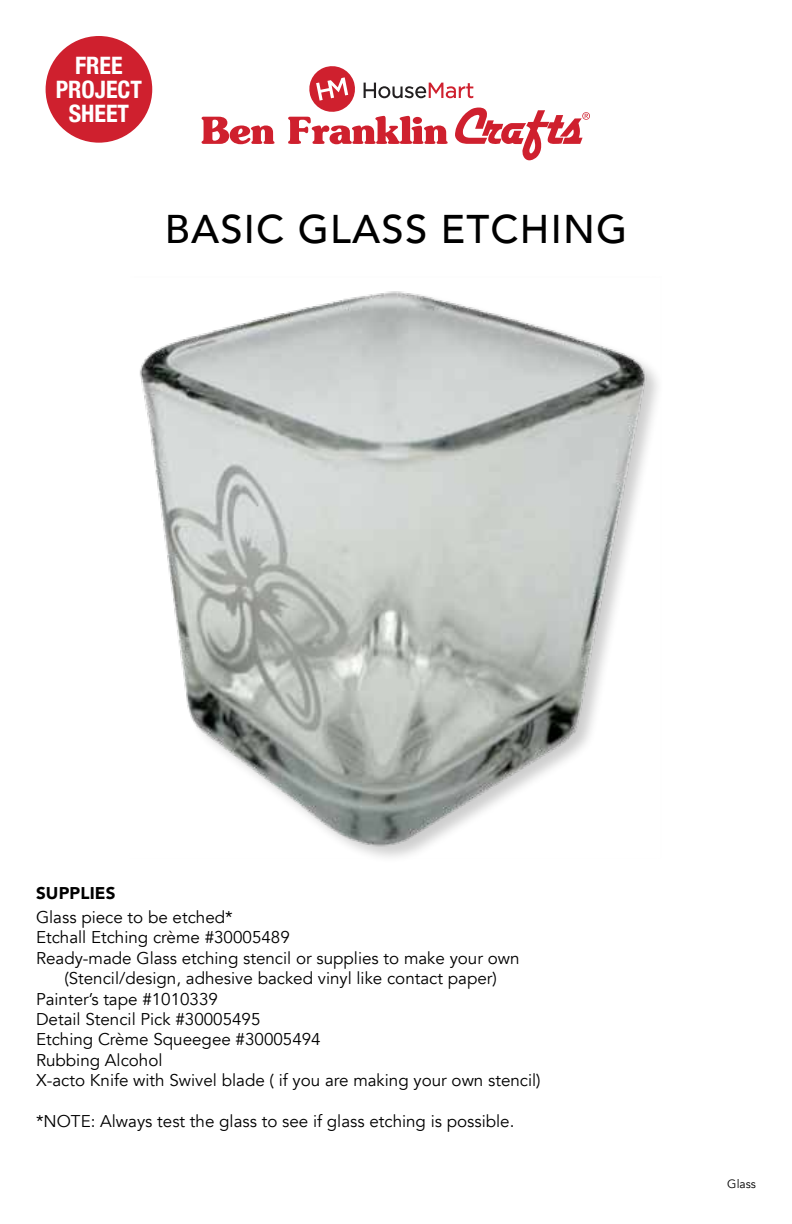
<style>
.page{position:relative;width:792px;height:1224px;background:#fff}
.page>*{position:absolute;margin:0;border:0;box-sizing:border-box;transform-origin:0 0}
.t1{font:500 40px "Avenir";letter-spacing:.03em;color:#000}
.t2{font:700 condensed 24px/24px "Helvetica Neue";color:#fff;text-align:center}
.t3{font:17px "Avenir";color:#000}
.t4{font:900 17px "Avenir";letter-spacing:.01em;color:#000}
.t5{font:12px "Avenir";color:#000}
</style>
<div class="page">
<img style="left:139px;top:291px;width:519px;height:566px">
<div style="left:46px;top:36px;width:106px;height:107px;background:#cf202e;border-radius:50%"></div>
<svg style="left:288px;top:66px;width:302px;height:95px"></svg>
<svg style="left:202px;top:117px;width:73px;height:27px"></svg>
<h2 class="t2" style="left:56px;top:53px;width:88px">FREE<br>PROJECT<br>SHEET</h2>
<h1 class="t1" style="left:165px;top:195px;width:464px">BASIC GLASS ETCHING</h1>
<p class="t4" style="left:36px;top:879px;width:81px">SUPPLIES</p>
<p class="t3" style="left:36px;top:907px;width:198px">Glass piece to be etched*</p>
<p class="t3" style="left:36px;top:927px;width:255px">Etchall Etching crème #30005489</p>
<p class="t3" style="left:36px;top:948px;width:485px">Ready-made Glass etching stencil or supplies to make your own</p>
<p class="t3" style="left:64px;top:968px;width:434px">(Stencil/design, adhesive backed vinyl like contact paper)</p>
<p class="t3" style="left:36px;top:989px;width:184px">Painter’s tape #1010339</p>
<p class="t3" style="left:36px;top:1009px;width:226px">Detail Stencil Pick #30005495</p>
<p class="t3" style="left:36px;top:1029px;width:286px">Etching Crème Squeegee #30005494</p>
<p class="t3" style="left:36px;top:1050px;width:128px">Rubbing Alcohol</p>
<p class="t3" style="left:36px;top:1070px;width:506px">X-acto Knife with Swivel blade ( if you are making your own stencil)</p>
<p class="t3" style="left:36px;top:1111px;width:480px">*NOTE: Always test the glass to see if glass etching is possible.</p>
<p class="t5" style="left:727px;top:1177px;width:30px">Glass</p>
</div>
